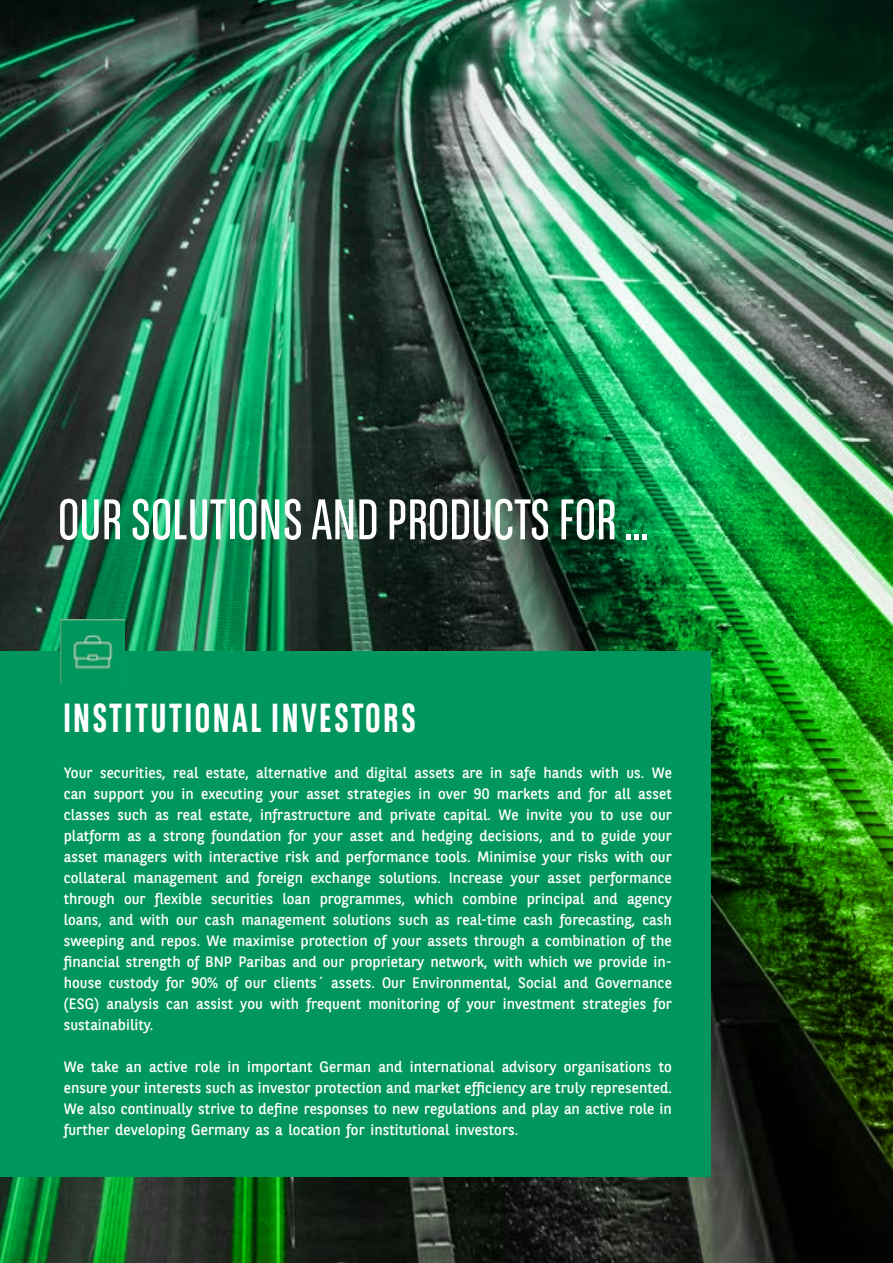
<style>
.page{position:relative;width:893px;height:1263px;background:#fff}
.page>*{position:absolute;margin:0;border:0;box-sizing:border-box;transform-origin:0 0}
.t1{font:57px "BNPP Sans Condensed";color:#fff}
.t2{font:700 40.5px "BNPP Sans Condensed";letter-spacing:.06em;color:#fff}
.t3{font:15px/21px "BNPP Sans";letter-spacing:.005em;color:#fff;text-align:justify}
.s1{font-family:"BNPP Sans";font-weight:400}
</style>
<div class="page">
<img style="left:0;top:0;width:893px;height:1263px">
<div style="left:0;top:652px;width:710px;height:525px;background:#00965e"></div>
<img style="left:60px;top:620px;width:65px;height:64px">
<h1 class="t1" style="left:58px;top:484px;width:592px">OUR SOLUTIONS AND PRODUCTS FOR ...</h1>
<h2 class="t2" style="left:62px;top:694px;width:356px"><span class="s1">I</span>NSTITUTIONAL INVESTORS</h2>
<p class="t3" style="left:64px;top:761px;width:610px">Your securities, real estate, alternative and digital assets are in safe hands with us. We can support you in executing your asset strategies in over 90 markets and for all asset classes such as real estate, infrastructure and private capital. We invite you to use our platform as a strong foundation for your asset and hedging decisions, and to guide your asset managers with interactive risk and performance tools. Minimise your risks with our collateral management and foreign exchange solutions. Increase your asset performance through our flexible securities loan programmes, which combine principal and agency loans, and with our cash management solutions such as real-time cash forecasting, cash sweeping and repos. We maximise protection of your assets through a combination of the financial strength of BNP Paribas and our proprietary network, with which we provide in&shy;house custody for 90% of our clients´ assets. Our Environmental, Social and Governance (ESG) analysis can assist you with frequent monitoring of your investment strategies for sustainability.</p>
<p class="t3" style="left:64px;top:1055px;width:610px">We take an active role in important German and international advisory organisations to ensure your interests such as investor protection and market efficiency are truly represented.<br>We also continually strive to define responses to new regulations and play an active role in further developing Germany as a location for institutional investors.</p>
</div>
